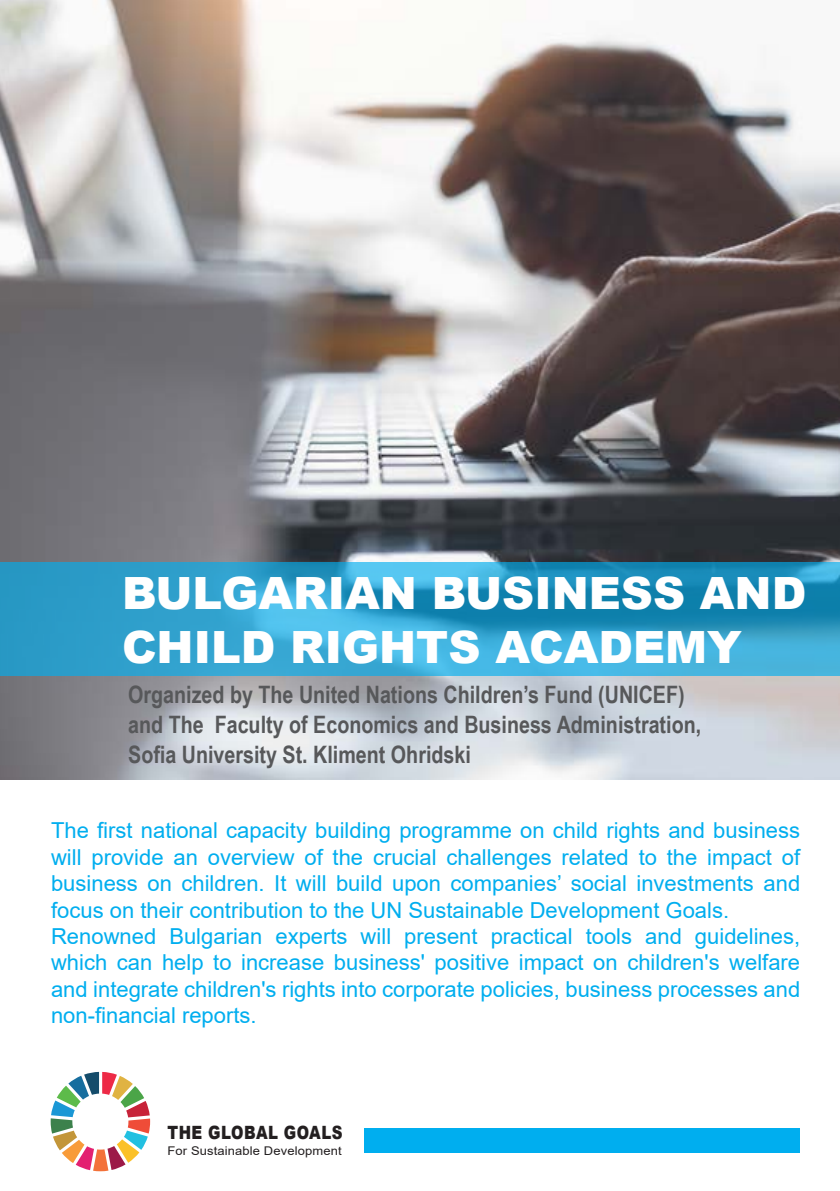
<style>
.page{position:relative;width:840px;height:1191px;background:#fff}
.page>*{position:absolute;margin:0;border:0;box-sizing:border-box;transform-origin:0 0}
.t1{font:900 44.4px/53.4px "Arial";color:#fff}
.t2{font:700 24px/30px "Arial Narrow";color:#57585a}
.t3{font:22px/26.4px "Arial";color:#00aeef;text-align:justify}
.t4{font:900 18.4px "Arial";letter-spacing:.03em;color:#231f20;scale:.82 1}
.t5{font:12px "Arial";letter-spacing:.01em;color:#231f20;scale:1.08 1}
</style>
<div class="page">
<img style="left:0;top:0;width:839px;height:780px">
<svg style="left:0;top:562px;width:839px;height:113px;background:#2f9fcb"></svg>
<svg style="left:51px;top:1071px;width:99px;height:100px"></svg>
<div style="left:364px;top:1128px;width:435px;height:25px;background:#00aeef"></div>
<p class="t1" style="left:122px;top:565px;width:685px">BULGARIAN BUSINESS AND<br>CHILD RIGHTS ACADEMY</p>
<p class="t2" style="left:128px;top:678px;width:574px">Organized by The United Nations Children’s Fund (UNICEF) and The Faculty of Economics and Business Administration,<br>Sofia University St. Kliment Ohridski</p>
<p class="t3" style="left:51px;top:817px;width:750px">The first national capacity building programme on child rights and business will provide an overview of the crucial challenges related to the impact of business on children. It will build upon companies’ social investments and focus on their contribution to the UN Sustainable Development Goals.</p>
<p class="t3" style="left:51px;top:923px;width:750px">Renowned Bulgarian experts will present practical tools and guidelines, which can help to increase business' positive impact on children's welfare and integrate children's rights into corporate policies, business processes and non-financial reports.</p>
<p class="t4" style="left:167px;top:1119px;width:215px">THE GLOBAL GOALS</p>
<p class="t5" style="left:167px;top:1142px;width:163px">For Sustainable Development</p>
</div>
